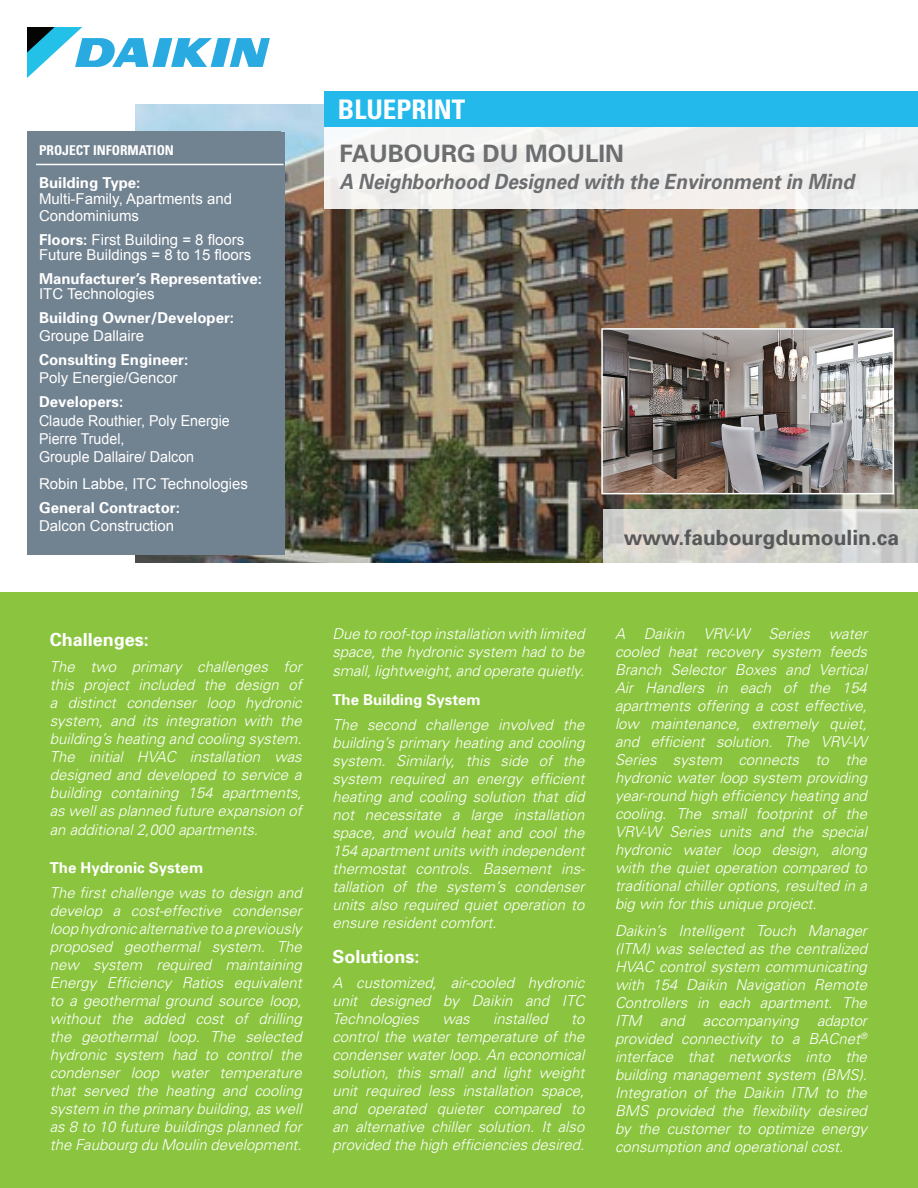
<style>
.page{position:relative;width:918px;height:1188px;background:#fff}
.page>*{position:absolute;margin:0;border:0;box-sizing:border-box;transform-origin:0 0}
.t1{font:700 condensed 27px "Univers";color:#fff}
.t2{font:700 24px "Univers";color:#6d6e70}
.t3{font:italic 700 21px "Univers";color:#6d6e70;scale:.9 1}
.t4{font:700 21px "Univers";color:#57585a}
.t5{font:700 18px "Univers";color:#fff}
.t6{font:italic 300 15px/18px "Univers";color:#fff;text-align:justify}
.t7{font:15px/16.5px "Arial";color:#fff}
.t8{font:700 15px "Univers";color:#fff}
.t9{font:15px/18px "Arial";color:#fff;scale:.95 1}
.t10{font:700 condensed 13.5px "Univers";color:#fff}
.s1{font-family:"Univers";font-weight:700}
</style>
<div class="page">
<div style="left:1px;top:592px;width:917px;height:596px;background:#8bc53f"></div>
<svg style="left:27px;top:27px;width:243px;height:51px"></svg>
<img style="left:135px;top:105px;width:783px;height:458px">
<div style="left:324px;top:91px;width:594px;height:118px;background:#f0efed"></div>
<div style="left:324px;top:91px;width:594px;height:35px;background:#24b9eb"></div>
<svg style="left:604px;top:510px;width:314px;height:53px;background:#d1d1cc"></svg>
<div style="left:27px;top:132px;width:257px;height:422px;background:#718291"></div>
<hr style="left:36px;top:164px;width:248px;height:1px;background:#fff">
<img style="left:604px;top:331px;width:287px;height:160px">
<div style="left:601px;top:328px;width:293px;height:166px;border:2px solid #fff"></div>
<p class="t10" style="left:39px;top:142px;width:136px">PROJECT INFORMATION</p>
<p class="t8" style="left:39px;top:173px;width:103px">Building Type:</p>
<p class="t7" style="left:39px;top:191px;width:195px">Multi-Family, Apartments and<br>Condominiums</p>
<p class="t7" style="left:39px;top:232px;width:214px;line-height:15px"><span class="s1">Floors:</span> First Building = 8 floors<br>Future Buildings = 8 to 15 floors</p>
<p class="t8" style="left:39px;top:269px;width:225px">Manufacturer’s Representative:</p>
<p class="t7" style="left:39px;top:285px;width:117px">ITC Technologies</p>
<p class="t8" style="left:39px;top:308px;width:197px">Building Owner/Developer:</p>
<p class="t7" style="left:39px;top:327px;width:107px">Groupe Dallaire</p>
<p class="t8" style="left:39px;top:350px;width:151px">Consulting Engineer:</p>
<p class="t7" style="left:39px;top:369px;width:140px">Poly Energie/Gencor</p>
<p class="t8" style="left:39px;top:392px;width:86px">Developers:</p>
<p class="t9" style="left:39px;top:412px;width:202px">Claude Routhier, Poly Energie<br>Pierre Trudel,<br>Grouple Dallaire/ Dalcon</p>
<p class="t7" style="left:39px;top:476px;width:211px">Robin Labbe, ITC Technologies</p>
<p class="t8" style="left:39px;top:499px;width:142px">General Contractor:</p>
<p class="t7" style="left:39px;top:518px;width:137px">Dalcon Construction</p>
<h1 class="t1" style="left:338px;top:93px;width:129px">BLUEPRINT</h1>
<h2 class="t2" style="left:339px;top:138px;width:286px">FAUBOURG DU MOULIN</h2>
<h3 class="t3" style="left:339px;top:168px;width:573px">A Neighborhood Designed with the Environment in Mind</h3>
<h3 class="t4" style="left:624px;top:524px;width:277px">www.faubourgdumoulin.ca</h3>
<p class="t5" style="left:50px;top:628px;width:101px">Challenges:</p>
<p class="t6" style="left:50px;top:657px;width:254px">The two primary challenges for this project included the design of a distinct condenser loop hydronic system, and its integration with the building’s heating and cooling system.<br>The initial HVAC installation was designed and developed to service a building containing 154 apartments, as well as planned future expansion of</p>
<p class="t6" style="left:50px;top:820px;width:210px">an additional 2,000 apartments.</p>
<p class="t8" style="left:50px;top:858px;width:155px">The Hydronic System</p>
<p class="t6" style="left:50px;top:883px;width:254px">The first challenge was to design and develop a cost-effective condenser loop hydronic alternative to a previously proposed geothermal system. The new system required maintaining Energy Efficiency Ratios equivalent to a geothermal ground source loop, without the added cost of drilling the geothermal loop. The selected hydronic system had to control the condenser loop water temperature that served the heating and cooling system in the primary building, as well as 8 to 10 future buildings planned for the Faubourg du Moulin development.</p>
<p class="t6" style="left:332px;top:624px;width:254px">Due to roof-top installation with limited space, the hydronic system had to be</p>
<p class="t6" style="left:332px;top:661px;width:254px">small, lightweight, and operate quietly.</p>
<p class="t8" style="left:332px;top:690px;width:150px">The Building System</p>
<p class="t6" style="left:332px;top:715px;width:254px">The second challenge involved the building’s primary heating and cooling system. Similarly, this side of the system required an energy efficient heating and cooling solution that did not necessitate a large installation space, and would heat and cool the 154 apartment units with independent thermostat controls. Basement ins&shy;tallation of the system’s condenser units also required quiet operation to ensure resident comfort.</p>
<p class="t5" style="left:332px;top:945px;width:89px">Solutions:</p>
<p class="t6" style="left:332px;top:973px;width:254px">A customized, air-cooled hydronic unit designed by Daikin and ITC Technologies</p>
<p class="t6" style="left:442px;top:1009px;width:29px">was</p>
<p class="t6" style="left:493px;top:1009px;width:56px">installed</p>
<p class="t6" style="left:332px;top:1009px;width:254px;text-indent:239px">to control the water temperature of the condenser water loop. An economical solution, this small and light weight unit required less installation space, and operated quieter compared to an alternative chiller solution. It also provided the high efficiencies desired.</p>
<p class="t6" style="left:615px;top:624px;width:12px">A</p>
<p class="t6" style="left:644px;top:624px;width:42px">Daikin</p>
<p class="t6" style="left:703px;top:624px;width:48px">VRV-W</p>
<p class="t6" style="left:768px;top:624px;width:43px">Series</p>
<p class="t6" style="left:615px;top:624px;width:254px;text-indent:214px">water cooled heat recovery system feeds Branch Selector Boxes and Vertical Air Handlers in each of the 154 apartments offering a cost effective, low maintenance, extremely quiet, and efficient solution. The VRV-W Series system connects to the hydronic water loop system providing year-round high efficiency heating and cooling. The small footprint of the VRV-W Series units and the special hydronic water loop design, along with the quiet operation compared to traditional chiller options, resulted in a big win for this unique project.</p>
<p class="t6" style="left:615px;top:921px;width:254px">Daikin’s Intelligent Touch Manager (ITM) was selected as the centralized HVAC control system communicating with 154 Daikin Navigation Remote Controllers in each apartment. The ITM and accompanying adaptor provided connectivity to a BACnet<sup>® </sup>interface that networks into the building management system (BMS).<br>Integration of the Daikin ITM to the BMS provided the flexibility desired by the customer to optimize energy consumption and operational cost.</p>
</div>
